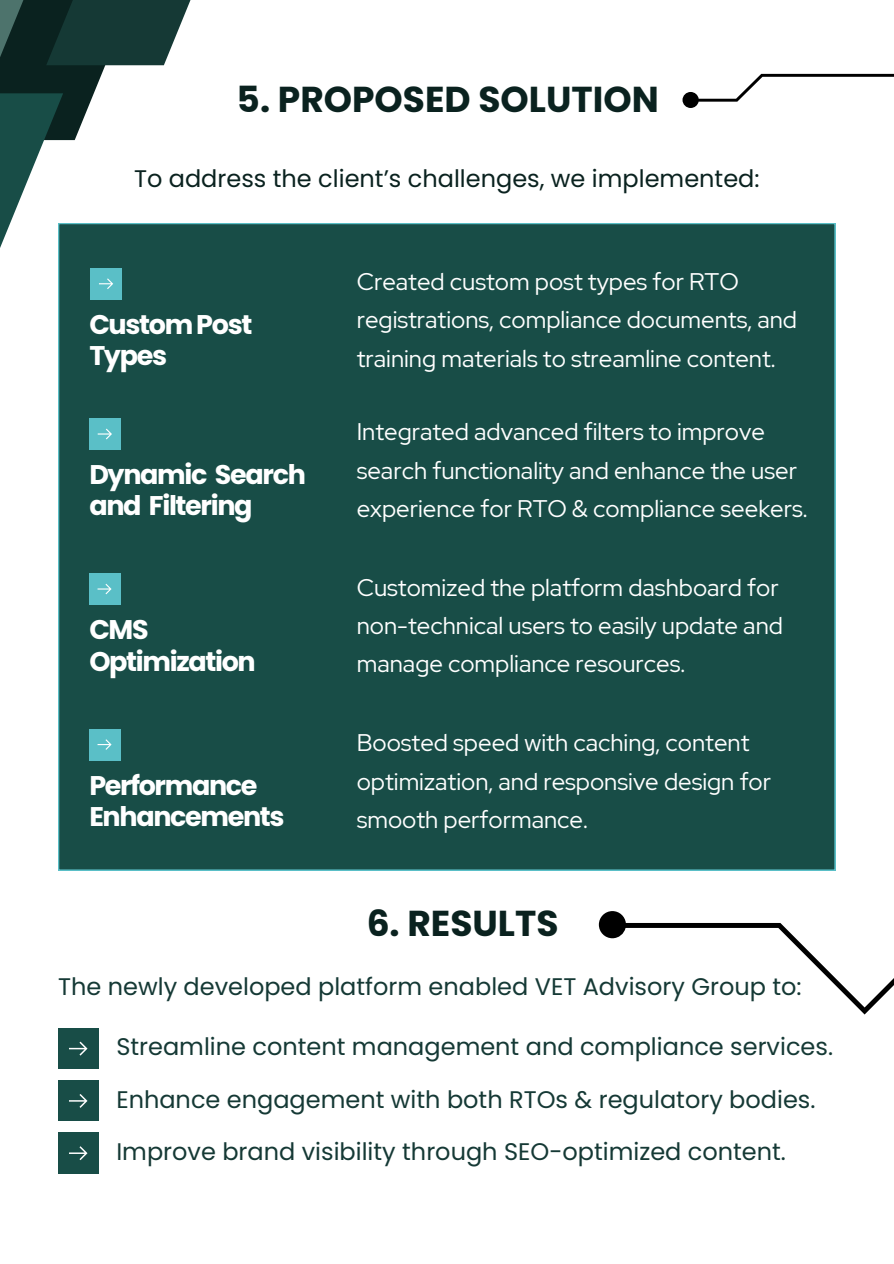
<style>
.page{position:relative;width:894px;height:1264px;background:#fff}
.page>*{position:absolute;margin:0;border:0;box-sizing:border-box;transform-origin:0 0}
.t1{font:700 36px "Poppins";color:#0a221f}
.t2{font:700 27px/31.5px "Poppins";letter-spacing:-.05em;color:#fff}
.t3{font:24px/38.2px "Red Hat Display";color:#fff}
.t4{font:24px "Poppins";color:#153935}
.t5{font:24px "Poppins";color:#0a221f}
</style>
<div class="page">
<div style="left:59px;top:223px;width:776px;height:647px;background:#184d47"></div>
<div style="left:91px;top:268px;width:31px;height:31px;background:#5abfc7"></div>
<svg style="left:99px;top:278px;width:14px;height:11px"></svg>
<div style="left:89px;top:418px;width:32px;height:31px;background:#5abfc7"></div>
<svg style="left:98px;top:428px;width:14px;height:11px"></svg>
<div style="left:89px;top:573px;width:31px;height:31px;background:#5abfc7"></div>
<svg style="left:97px;top:583px;width:14px;height:11px"></svg>
<svg style="left:0;top:0;width:193px;height:255px"></svg>
<div style="left:89px;top:729px;width:31px;height:31px;background:#5abfc7"></div>
<svg style="left:97px;top:739px;width:14px;height:10px"></svg>
<svg style="left:682px;top:73px;width:211px;height:34px"></svg>
<svg style="left:598px;top:911px;width:295px;height:103px"></svg>
<div style="left:58px;top:1028px;width:41px;height:40px;background:#184d47"></div>
<svg style="left:69px;top:1041px;width:18px;height:14px"></svg>
<div style="left:58px;top:1080px;width:41px;height:40px;background:#184d47"></div>
<svg style="left:69px;top:1094px;width:18px;height:13px"></svg>
<div style="left:58px;top:1132px;width:41px;height:41px;background:#184d47"></div>
<svg style="left:69px;top:1146px;width:18px;height:14px"></svg>
<p class="t1" style="left:236px;top:74px;width:423px">5. PROPOSED SOLUTION</p>
<p class="t5" style="left:134px;top:162px;width:627px">To address the client’s challenges, we implemented:</p>
<h2 class="t2" style="left:89px;top:308px;width:164px">Custom Post<br>Types</h2>
<p class="t2" style="left:89px;top:459px;width:218px">Dynamic Search and Filtering</p>
<h1 class="t2" style="left:89px;top:614px;width:168px">CMS<br>Optimization</h1>
<p class="t2" style="left:89px;top:769px;width:197px">Performance<br>Enhancements</p>
<p class="t3" style="left:356px;top:262px;width:441px">Created custom post types for RTO registrations, compliance documents, and training materials to streamline content.</p>
<p class="t3" style="left:356px;top:412px;width:452px">Integrated advanced filters to improve search functionality and enhance the user experience for RTO &amp; compliance seekers.</p>
<p class="t3" style="left:356px;top:568px;width:427px">Customized the platform dashboard for non-technical users to easily update and manage compliance resources.</p>
<h2 class="t3" style="left:356px;top:723px;width:416px">Boosted speed with caching, content optimization, and responsive design for smooth performance.</h2>
<p class="t1" style="left:366px;top:898px;width:193px">6. RESULTS</p>
<h2 class="t4" style="left:58px;top:969px;width:744px">The newly developed platform enabled VET Advisory Group to:</h2>
<p class="t4" style="left:116px;top:1030px;width:718px">Streamline content management and compliance services.</p>
<p class="t4" style="left:116px;top:1082px;width:700px">Enhance engagement with both RTOs &amp; regulatory bodies.</p>
<h2 class="t4" style="left:116px;top:1134px;width:671px">Improve brand visibility through SEO-optimized content.</h2>
</div>
